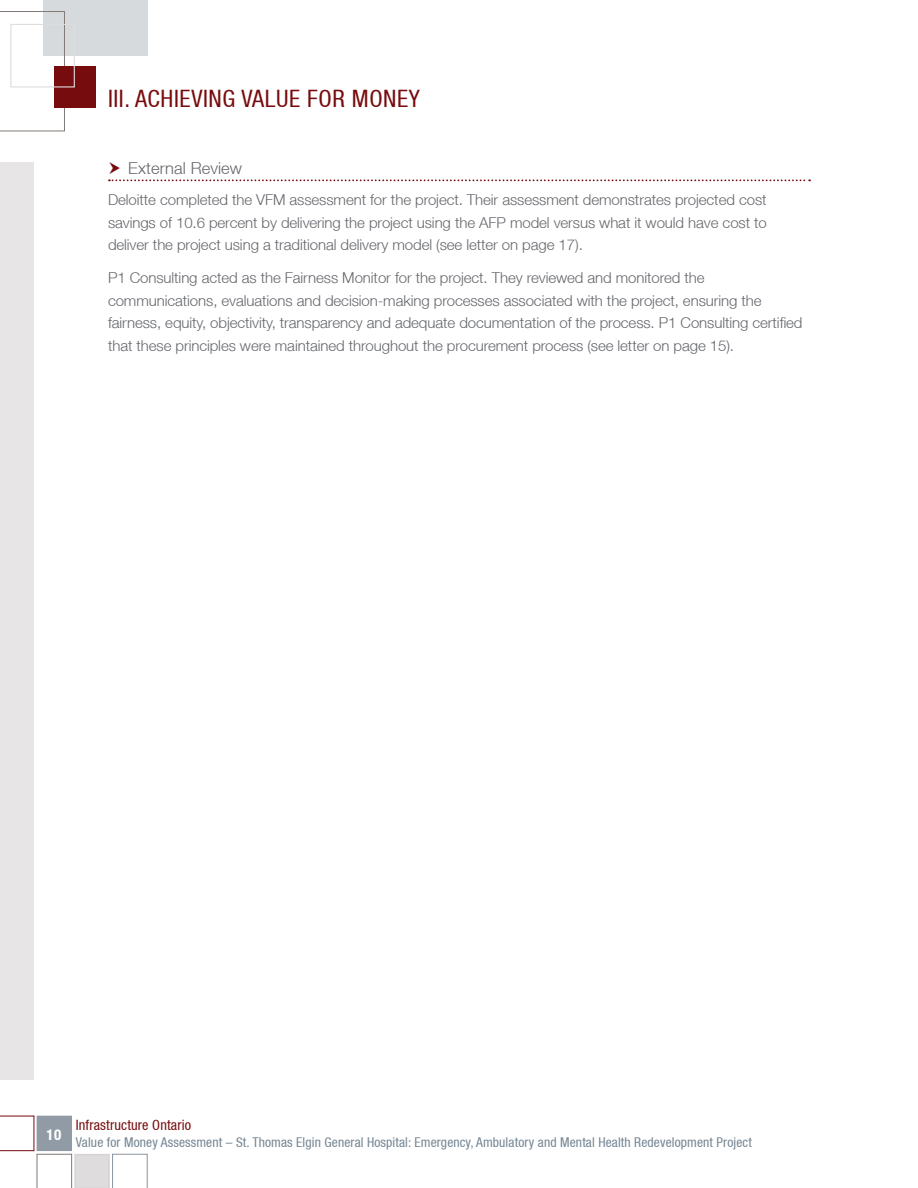
<style>
.page{position:relative;width:918px;height:1188px;background:#fff}
.page>*{position:absolute;margin:0;border:0;box-sizing:border-box;transform-origin:0 0}
.Master_Heading_Left{font:condensed 24px "Helvetica Neue LT";letter-spacing:.025em;color:#770c0e}
.t1{font:300 16.5px "Helvetica Neue LT";letter-spacing:.005em;color:#63656a}
.Body_Text{font:300 15px/22.5px "Helvetica Neue LT";letter-spacing:-.005em;color:#63656a;text-align:justify}
.t2{font:700 condensed 15px "Helvetica Neue LT";color:#fff}
.t3{font:condensed 14.25px "Helvetica Neue LT";letter-spacing:.01em;color:#770c0e}
.t4{font:condensed 13.5px "Helvetica Neue LT";letter-spacing:.01em;color:#748593}
</style>
<div class="page">
<svg style="left:0;top:1116px;width:148px;height:72px"></svg>
<div style="left:43px;top:0;width:104px;height:55px;background:#d7dadd"></div>
<svg style="left:0;top:11px;width:65px;height:120px"></svg>
<div style="left:54px;top:67px;width:41px;height:41px;background:#770c0e"></div>
<div style="left:10px;top:24px;width:65px;height:64px;border:1px solid #dedcdc"></div>
<div style="left:0;top:162px;width:34px;height:918px;background:#e7e5e5"></div>
<svg style="left:109px;top:179px;width:701px;height:2px"></svg>
<p class="Master_Heading_Left" style="left:108px;top:84px;width:314px">III. ACHIEVING VALUE FOR MONEY</p>
<p class="t1" style="left:128px;top:158px;width:115px">External Review</p>
<p class="Body_Text" style="left:108px;top:188px;width:660px">Deloitte completed the VFM assessment for the project. Their assessment demonstrates projected cost savings of 10.6 percent by delivering the project using the AFP model versus what it would have cost to deliver the project using a traditional delivery model (see letter on page 17).</p>
<p class="Body_Text" style="left:108px;top:267px;width:696px;text-align:left">P1 Consulting acted as the Fairness Monitor for the project. They reviewed and monitored the communications, evaluations and decision-making processes associated with the project, ensuring the fairness, equity, objectivity, transparency and adequate documentation of the process. P1 Consulting certified that these principles were maintained throughout the procurement process (see letter on page 15).</p>
<p class="t2" style="left:47px;top:1126px;width:16px">10</p>
<p class="t3" style="left:76px;top:1117px;width:117px">Infrastructure Ontario</p>
<p class="t4" style="left:76px;top:1134px;width:678px">Value for Money Assessment – St. Thomas Elgin General Hospital: Emergency, Ambulatory and Mental Health Redevelopment Project</p>
</div>
